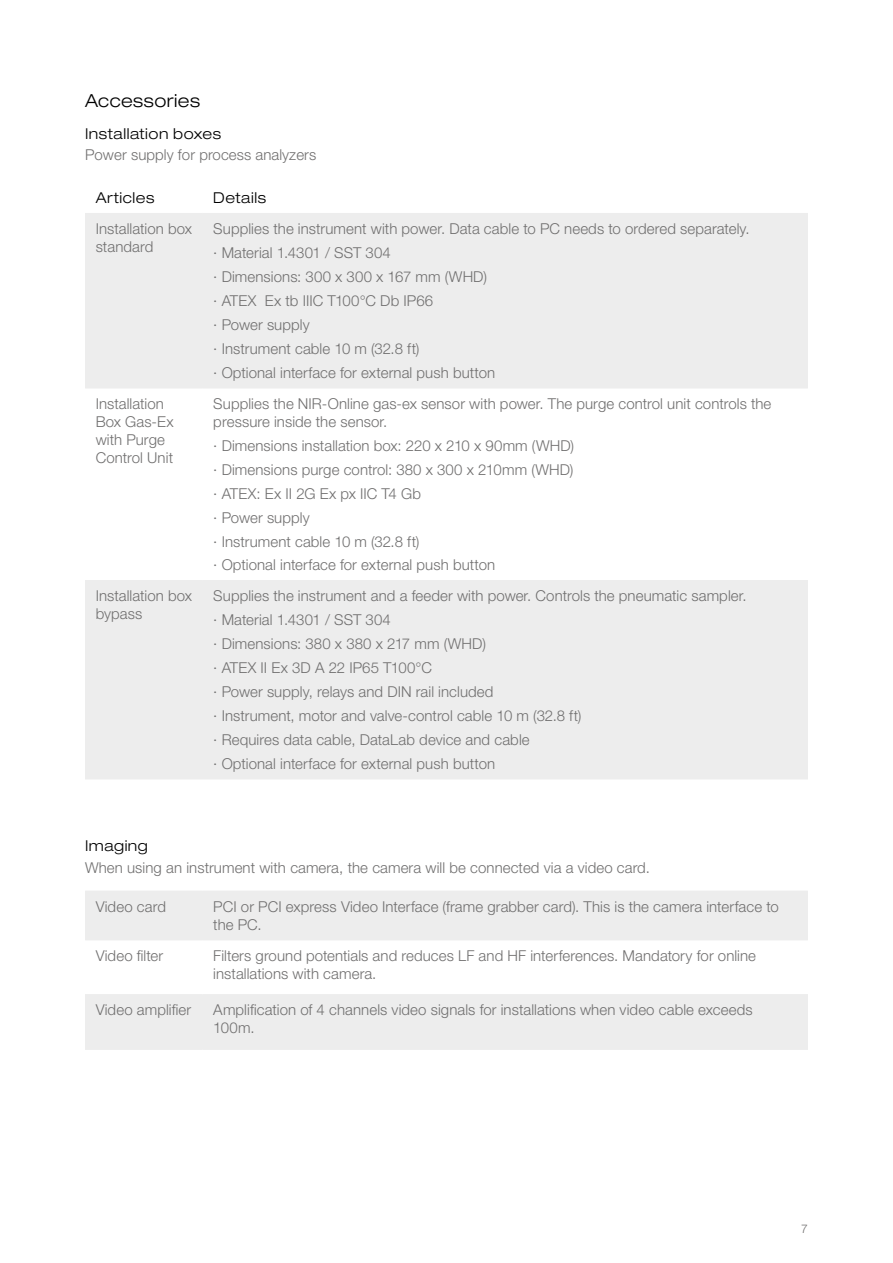
<style>
.page{position:relative;width:893px;height:1263px;background:#fff}
.page>*{position:absolute;margin:0;border:0;box-sizing:border-box;transform-origin:0 0}
.Title_small{font:300 expanded 18px "Helvetica Neue LT Std";letter-spacing:.025em;color:#000}
.Table_content_left{font:300 15px/18px "Helvetica Neue LT Std";letter-spacing:.005em;color:#706f6f}
.Body_text_left{font:300 15px "Helvetica Neue LT Std";letter-spacing:.005em;color:#706f6f}
.Title_small-2{font:300 15px/21.3px "Helvetica Neue LT Std";letter-spacing:.005em;color:#706f6f}
.Table_title_small_le{font:300 expanded 15px "Helvetica Neue LT Std";letter-spacing:.035em;color:#000}
.Table_title_small_ce{font:300 expanded 15px "Helvetica Neue LT Std";letter-spacing:.035em;color:#000}
.Title_small-3{font:300 expanded 15px "Helvetica Neue LT Std";letter-spacing:.035em;color:#000}
.t1{font:300 12px "Helvetica Neue LT Std";color:#706f6f}
.s1{font-stretch:expanded;color:#000}
</style>
<div class="page">
<svg style="left:85px;top:214px;width:723px;height:565px;fill:#ededed"></svg>
<hr style="left:85px;top:388px;width:118px;height:1px;background:#ededed">
<hr style="left:85px;top:580px;width:118px;height:1px;background:#ededed">
<hr style="left:203px;top:779px;width:605px;height:1px;background:#ededed">
<hr style="left:203px;top:388px;width:605px;height:1px;background:#ededed">
<hr style="left:203px;top:580px;width:605px;height:1px;background:#ededed">
<hr style="left:85px;top:213px;width:118px;height:1px;background:#ededed">
<hr style="left:203px;top:213px;width:605px;height:1px;background:#ededed">
<hr style="left:85px;top:779px;width:118px;height:1px;background:#ededed">
<svg style="left:85px;top:892px;width:723px;height:157px;fill:#ededed"></svg>
<hr style="left:85px;top:891px;width:118px;height:1px;background:#ededed">
<hr style="left:85px;top:939px;width:118px;height:1px;background:#ededed">
<hr style="left:203px;top:994px;width:605px;height:1px;background:#ededed">
<hr style="left:203px;top:1049px;width:605px;height:1px;background:#ededed">
<hr style="left:203px;top:891px;width:605px;height:1px;background:#ededed">
<hr style="left:203px;top:939px;width:605px;height:1px;background:#ededed">
<hr style="left:85px;top:994px;width:118px;height:1px;background:#ededed">
<hr style="left:85px;top:1049px;width:118px;height:1px;background:#ededed">
<p class="Title_small" style="left:85px;top:90px;width:117px">Accessories</p>
<p class="Title_small-2" style="left:85px;top:123px;width:233px"><span class="s1">Installation boxes<br></span>Power supply for process analyzers</p>
<p class="Table_title_small_le" style="left:96px;top:189px;width:60px">Articles</p>
<p class="Table_title_small_ce" style="left:213px;top:189px;width:54px">Details</p>
<p class="Table_content_left" style="left:96px;top:220px;width:98px">Installation box standard</p>
<p class="Table_content_left" style="left:213px;top:220px;width:538px">Supplies the instrument with power. Data cable to PC needs to ordered separately.</p>
<p class="Table_content_left" style="left:213px;top:244px;width:179px">· Material 1.4301 / SST 304</p>
<p class="Table_content_left" style="left:213px;top:267px;width:275px">· Dimensions: 300 x 300 x 167 mm (WHD)</p>
<p class="Table_content_left" style="left:213px;top:291px;width:221px">· ATEX Ex tb IIIC T100°C Db IP66</p>
<p class="Table_content_left" style="left:213px;top:315px;width:98px">· Power supply</p>
<p class="Table_content_left" style="left:213px;top:339px;width:208px">· Instrument cable 10 m (32.8 ft)</p>
<p class="Table_content_left" style="left:213px;top:363px;width:283px">· Optional interface for external push button</p>
<p class="Table_content_left" style="left:96px;top:394px;width:80px">Installation<br>Box Gas-Ex with Purge<br>Control Unit</p>
<p class="Table_content_left" style="left:213px;top:394px;width:560px">Supplies the NIR-Online gas-ex sensor with power. The purge control unit controls the pressure inside the sensor.</p>
<p class="Table_content_left" style="left:213px;top:436px;width:362px">· Dimensions installation box: 220 x 210 x 90mm (WHD)</p>
<p class="Table_content_left" style="left:213px;top:460px;width:362px">· Dimensions purge control: 380 x 300 x 210mm (WHD)</p>
<p class="Table_content_left" style="left:213px;top:484px;width:209px">· ATEX: Ex II 2G Ex px IIC T4 Gb</p>
<p class="Table_content_left" style="left:213px;top:508px;width:98px">· Power supply</p>
<p class="Table_content_left" style="left:213px;top:532px;width:208px">· Instrument cable 10 m (32.8 ft)</p>
<p class="Table_content_left" style="left:213px;top:556px;width:283px">· Optional interface for external push button</p>
<p class="Table_content_left" style="left:96px;top:587px;width:98px">Installation box bypass</p>
<p class="Table_content_left" style="left:213px;top:587px;width:535px">Supplies the instrument and a feeder with power. Controls the pneumatic sampler.</p>
<p class="Table_content_left" style="left:213px;top:610px;width:179px">· Material 1.4301 / SST 304</p>
<p class="Table_content_left" style="left:213px;top:634px;width:274px">· Dimensions: 380 x 380 x 217 mm (WHD)</p>
<p class="Table_content_left" style="left:213px;top:658px;width:220px">· ATEX II Ex 3D A 22 IP65 T100°C</p>
<p class="Table_content_left" style="left:213px;top:682px;width:282px">· Power supply, relays and DIN rail included</p>
<p class="Table_content_left" style="left:213px;top:706px;width:370px">· Instrument, motor and valve-control cable 10 m (32.8 ft)</p>
<p class="Table_content_left" style="left:213px;top:730px;width:318px">· Requires data cable, DataLab device and cable</p>
<p class="Table_content_left" style="left:213px;top:754px;width:283px">· Optional interface for external push button</p>
<p class="Title_small-3" style="left:85px;top:837px;width:64px">Imaging</p>
<p class="Body_text_left" style="left:85px;top:858px;width:567px">When using an instrument with camera, the camera will be connected via a video card.</p>
<p class="Table_content_left" style="left:96px;top:897px;width:72px">Video card</p>
<p class="Table_content_left" style="left:213px;top:897px;width:567px">PCI or PCI express Video Interface (frame grabber card). This is the camera interface to the PC.</p>
<p class="Table_content_left" style="left:96px;top:946px;width:69px">Video filter</p>
<p class="Table_content_left" style="left:213px;top:946px;width:544px">Filters ground potentials and reduces LF and HF interferences. Mandatory for online installations with camera.</p>
<p class="Table_content_left" style="left:96px;top:1001px;width:97px">Video amplifier</p>
<p class="Table_content_left" style="left:213px;top:1001px;width:541px">Amplification of 4 channels video signals for installations when video cable exceeds<br>100m.</p>
<p class="t1" style="left:801px;top:1222px;width:8px">7</p>
</div>
